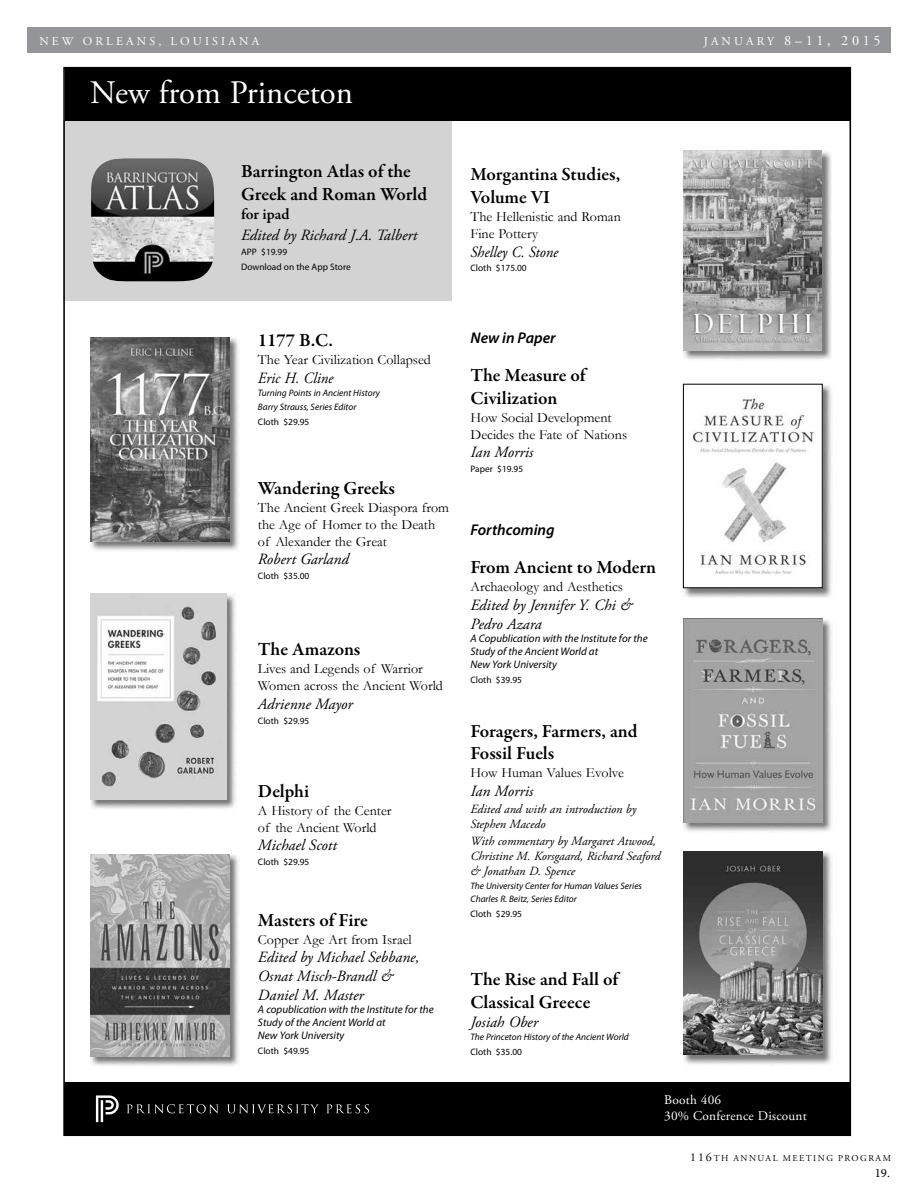
<style>
.page{position:relative;width:918px;height:1188px;background:#fff}
.page>*{position:absolute;margin:0;border:0;box-sizing:border-box;transform-origin:0 0}
.t1{font:32.85px "Adobe Garamond Pro";color:#fff}
.t2{font:600 18.75px/22.5px "Garamond Premr Pro";color:#000}
.t3{font:italic 15.6px/18.8px "Adobe Garamond Pro";color:#000}
.t4{font:italic 15.6px "Adobe Garamond Pro";color:#000;scale:.95 1}
.t5{font:italic 600 15.6px "Myriad Pro";color:#000}
.t6{font:600 15.6px "Garamond Premr Pro";color:#000}
.t7{font:14.25px "Adobe Garamond Pro";letter-spacing:.25em;color:#fff}
.t8{font:14.1px/17px "Garamond";color:#000}
.t9{font:13.35px/15.6px "Adobe Garamond Pro";letter-spacing:.015em;color:#fff}
.t10{font:12.75px "Minion Pro";color:#000}
.t11{font:italic 12.45px/15px "Adobe Garamond Pro";color:#000}
.t12{font:12px "Adobe Garamond Pro";letter-spacing:.265em;color:#fff}
.t13{font:italic 10.95px/13.2px "Myriad Pro";color:#000}
.t14{font:italic 9.45px/13.5px "Myriad Pro";color:#000}
.t15{font:9.45px/14.7px "Myriad Pro";color:#000}
.t16{font:9px "Adobe Garamond Pro";letter-spacing:.165em;color:#000}
.s1{font-size:12px}
</style>
<div class="page">
<div style="left:27px;top:28px;width:864px;height:25px;background:#939598"></div>
<div style="left:63px;top:120px;width:389px;height:181px;background:#d3d3d3"></div>
<div style="left:65px;top:1082px;width:786px;height:52px;background:#000"></div>
<svg style="left:96px;top:1095px;width:23px;height:27px"></svg>
<svg style="left:127px;top:1104px;width:91px;height:9px"></svg>
<svg style="left:326px;top:1104px;width:43px;height:9px"></svg>
<svg style="left:227px;top:1104px;width:92px;height:9px"></svg>
<div style="left:65px;top:67px;width:785px;height:53px;background:#000"></div>
<img style="left:90px;top:337px;width:149px;height:214px">
<img style="left:90px;top:337px;width:139px;height:204px">
<img style="left:90px;top:594px;width:146px;height:215px">
<img style="left:90px;top:594px;width:136px;height:206px">
<img style="left:90px;top:854px;width:149px;height:212px">
<img style="left:90px;top:854px;width:139px;height:202px">
<img style="left:683px;top:385px;width:149px;height:213px">
<img style="left:685px;top:386px;width:136px;height:200px">
<div style="left:683px;top:384px;width:140px;height:204px;border:1px solid #000"></div>
<img style="left:683px;top:618px;width:149px;height:214px">
<img style="left:683px;top:619px;width:139px;height:203px">
<img style="left:684px;top:851px;width:148px;height:214px">
<img style="left:683px;top:851px;width:139px;height:204px">
<img style="left:683px;top:152px;width:149px;height:208px">
<img style="left:683px;top:151px;width:139px;height:199px">
<img style="left:91px;top:158px;width:124px;height:124px">
<p class="t12" style="left:39px;top:34px;width:221px">NEW ORLEANS, LOUISIANA</p>
<p class="t7" style="left:704px;top:32px;width:178px"><span class="s1">JANUARY</span> 8–11, 2015</p>
<h1 class="t1" style="left:90px;top:73px;width:264px">New from Princeton</h1>
<h2 class="t2" style="left:241px;top:160px;width:188px">Barrington Atlas of the<br>Greek and Roman World</h2>
<p class="t6" style="left:241px;top:204px;width:50px">for ipad</p>
<p class="t3" style="left:241px;top:227px;width:178px">Edited by Richard J.A. Talbert</p>
<p class="t15" style="left:241px;top:244px;width:111px">APP $19.99<br>Download on the App Store</p>
<h2 class="t2" style="left:470px;top:164px;width:151px">Morgantina Studies,<br>Volume VI</h2>
<p class="t8" style="left:470px;top:208px;width:152px">The Hellenistic and Roman<br>Fine Pottery</p>
<p class="t4" style="left:470px;top:242px;width:94px">Shelley C. Stone</p>
<p class="t15" style="left:470px;top:261px;width:58px">Cloth $175.00</p>
<h2 class="t2" style="left:258px;top:329px;width:76px">1177 B.C.</h2>
<p class="t8" style="left:258px;top:351px;width:175px">The Year Civilization Collapsed</p>
<p class="t4" style="left:258px;top:369px;width:81px">Eric H. Cline</p>
<p class="t14" style="left:258px;top:386px;width:123px">Turning Points in Ancient History<br>Barry Strauss, Series Editor</p>
<p class="t15" style="left:258px;top:414px;width:53px">Cloth $29.95</p>
<h2 class="t2" style="left:258px;top:477px;width:139px">Wandering Greeks</h2>
<p class="t8" style="left:258px;top:499px;width:193px">The Ancient Greek Diaspora from the Age of Homer to the Death of Alexander the Great</p>
<p class="t3" style="left:258px;top:551px;width:92px">Robert Garland</p>
<p class="t15" style="left:258px;top:568px;width:53px">Cloth $35.00</p>
<h2 class="t2" style="left:258px;top:638px;width:104px">The Amazons</h2>
<p class="t8" style="left:258px;top:660px;width:187px">Lives and Legends of Warrior<br>Women across the Ancient World</p>
<p class="t3" style="left:258px;top:695px;width:96px">Adrienne Mayor</p>
<p class="t15" style="left:258px;top:713px;width:53px">Cloth $29.95</p>
<h2 class="t2" style="left:258px;top:780px;width:53px">Delphi</h2>
<p class="t8" style="left:258px;top:802px;width:135px">A History of the Center of the Ancient World</p>
<p class="t3" style="left:258px;top:836px;width:80px">Michael Scott</p>
<p class="t15" style="left:258px;top:854px;width:53px">Cloth $29.95</p>
<h2 class="t2" style="left:258px;top:909px;width:111px">Masters of Fire</h2>
<p class="t8" style="left:258px;top:930px;width:155px">Copper Age Art from Israel</p>
<p class="t3" style="left:258px;top:948px;width:163px">Edited by Michael Sebbane,<br>Osnat Misch-Brandl &amp;<br>Daniel M. Master</p>
<p class="t13" style="left:258px;top:1002px;width:177px">A copublication with the Institute for the<br>Study of the Ancient World at<br>New York University</p>
<p class="t15" style="left:258px;top:1043px;width:53px">Cloth $49.95</p>
<p class="t5" style="left:470px;top:328px;width:87px">New in Paper</p>
<h2 class="t2" style="left:470px;top:364px;width:117px">The Measure of<br>Civilization</h2>
<p class="t8" style="left:470px;top:409px;width:158px">How Social Development<br>Decides the Fate of Nations</p>
<p class="t3" style="left:470px;top:443px;width:64px">Ian Morris</p>
<p class="t15" style="left:470px;top:461px;width:54px">Paper $19.95</p>
<p class="t5" style="left:470px;top:520px;width:86px">Forthcoming</p>
<h2 class="t2" style="left:470px;top:556px;width:187px">From Ancient to Modern</h2>
<p class="t8" style="left:470px;top:578px;width:154px">Archaeology and Aesthetics</p>
<p class="t3" style="left:470px;top:596px;width:163px">Edited by Jennifer Y. Chi &amp;<br>Pedro Azara</p>
<p class="t13" style="left:470px;top:631px;width:179px">A Copublication with the Institute for the<br>Study of the Ancient World at<br>New York University</p>
<p class="t15" style="left:470px;top:672px;width:53px">Cloth $39.95</p>
<h2 class="t2" style="left:470px;top:720px;width:169px">Foragers, Farmers, and<br>Fossil Fuels</h2>
<p class="t8" style="left:470px;top:764px;width:155px">How Human Values Evolve</p>
<p class="t3" style="left:470px;top:782px;width:64px">Ian Morris</p>
<p class="t11" style="left:470px;top:802px;width:167px">Edited and with an introduction by<br>Stephen Macedo</p>
<p class="t11" style="left:470px;top:834px;width:191px">With commentary by Margaret Atwood,<br>Christine M. Korsgaard, Richard Seaford &amp; Jonathan D. Spence</p>
<p class="t14" style="left:470px;top:879px;width:173px">The University Center for Human Values Series<br>Charles R. Beitz, Series Editor</p>
<p class="t15" style="left:470px;top:906px;width:53px">Cloth $29.95</p>
<h2 class="t2" style="left:470px;top:969px;width:149px">The Rise and Fall of<br>Classical Greece</h2>
<p class="t3" style="left:470px;top:1013px;width:69px">Josiah Ober</p>
<p class="t14" style="left:470px;top:1030px;width:160px">The Princeton History of the Ancient World</p>
<p class="t15" style="left:470px;top:1044px;width:53px">Cloth $35.00</p>
<p class="t9" style="left:664px;top:1093px;width:144px">Booth 406<br>30% Conference Discount</p>
<p class="t16" style="left:690px;top:1153px;width:202px"><span class="s1">116</span>TH ANNUAL MEETING PROGRAM</p>
<p class="t10" style="left:875px;top:1165px;width:17px">19.</p>
</div>
